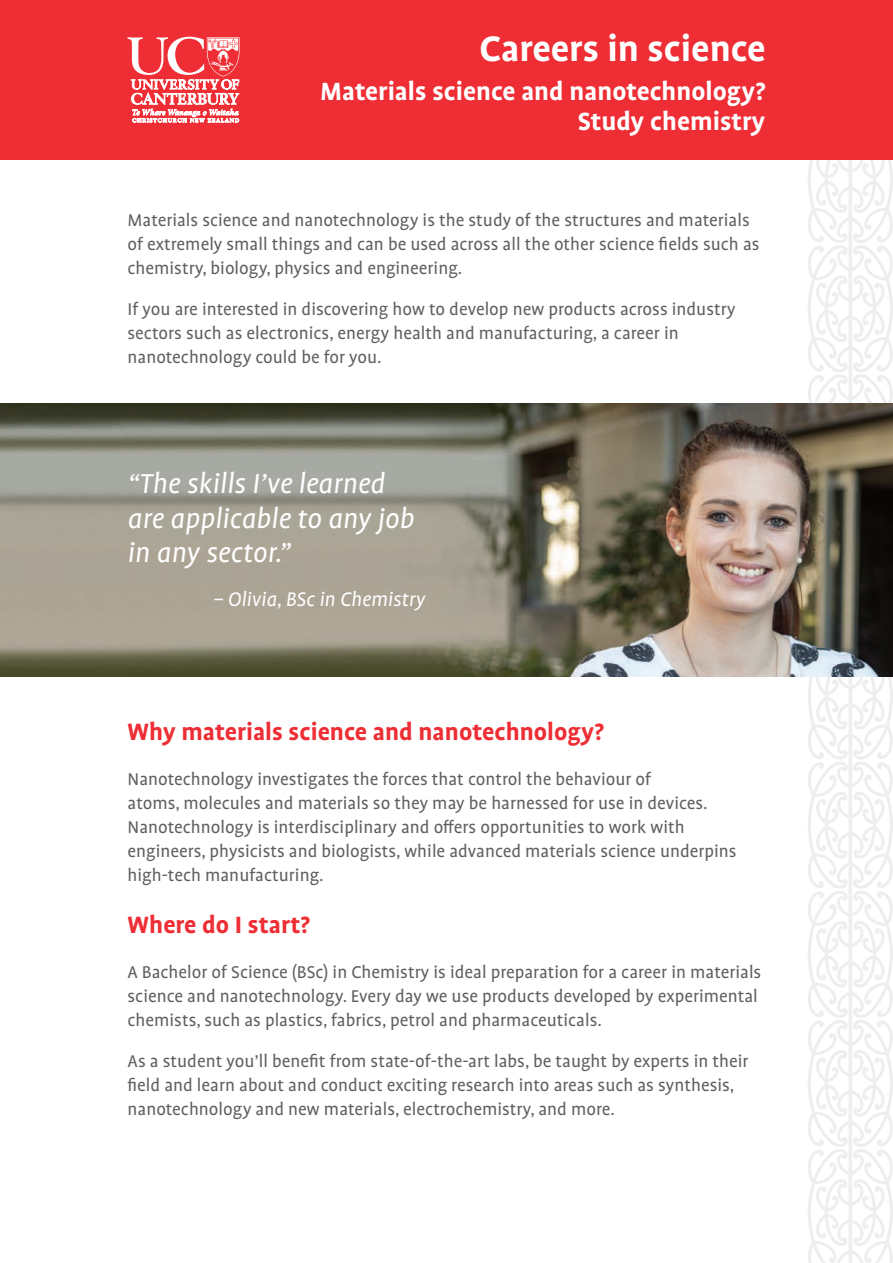
<style>
.page{position:relative;width:893px;height:1263px;background:#fff}
.page>*{position:absolute;margin:0;border:0;box-sizing:border-box;transform-origin:0 0}
.Heading_1__white{font:700 40.5px "Profile Pro";color:#fff}
.Base{font:italic 31.35px/34.3px "Profile Pro";color:#fff}
.Heading_1__white-2{font:700 28.5px/30px "Profile Pro";color:#fff;text-align:right}
.Heading_2{font:700 27px "Profile Pro";color:#ee2d34}
.Base-2{font:italic 22.35px "Profile Pro";color:#fff}
.Base-3{font:19.5px/24px "Profile Pro";color:#5f5f62}
</style>
<div class="page">
<svg style="left:807px;top:159px;width:86px;height:1104px"></svg>
<div style="left:0;top:0;width:893px;height:159px;background:#ee2d34"></div>
<svg style="left:128px;top:37px;width:111px;height:85px"></svg>
<img style="left:0;top:404px;width:893px;height:273px">
<p class="Heading_1__white" style="left:480px;top:25px;width:287px">Careers in science</p>
<p class="Heading_1__white-2" style="left:320px;top:77px;width:447px">Materials science and nanotechnology?<br>Study chemistry</p>
<p class="Base-3" style="left:128px;top:209px;width:633px">Materials science and nanotechnology is the study of the structures and materials of extremely small things and can be used across all the other science fields such as chemistry, biology, physics and engineering.</p>
<p class="Base-3" style="left:128px;top:298px;width:609px">If you are interested in discovering how to develop new products across industry sectors such as electronics, energy health and manufacturing, a career in nanotechnology could be for you.</p>
<p class="Base" style="left:128px;top:468px;width:288px">“The skills I’ve learned are applicable to any job in any sector.”</p>
<p class="Base-2" style="left:214px;top:586px;width:213px">– Olivia, BSc in Chemistry</p>
<p class="Heading_2" style="left:128px;top:716px;width:478px">Why materials science and nanotechnology?</p>
<p class="Base-3" style="left:128px;top:768px;width:610px">Nanotechnology investigates the forces that control the behaviour of<br>atoms, molecules and materials so they may be harnessed for use in devices.<br>Nanotechnology is interdisciplinary and offers opportunities to work with engineers, physicists and biologists, while advanced materials science underpins high-tech manufacturing.</p>
<p class="Heading_2" style="left:128px;top:908px;width:184px">Where do I start?</p>
<p class="Base-3" style="left:128px;top:961px;width:635px">A Bachelor of Science (BSc) in Chemistry is ideal preparation for a career in materials science and nanotechnology. Every day we use products developed by experimental chemists, such as plastics, fabrics, petrol and pharmaceuticals.</p>
<p class="Base-3" style="left:128px;top:1050px;width:622px">As a student you’ll benefit from state-of-the-art labs, be taught by experts in their field and learn about and conduct exciting research into areas such as synthesis, nanotechnology and new materials, electrochemistry, and more.</p>
</div>
